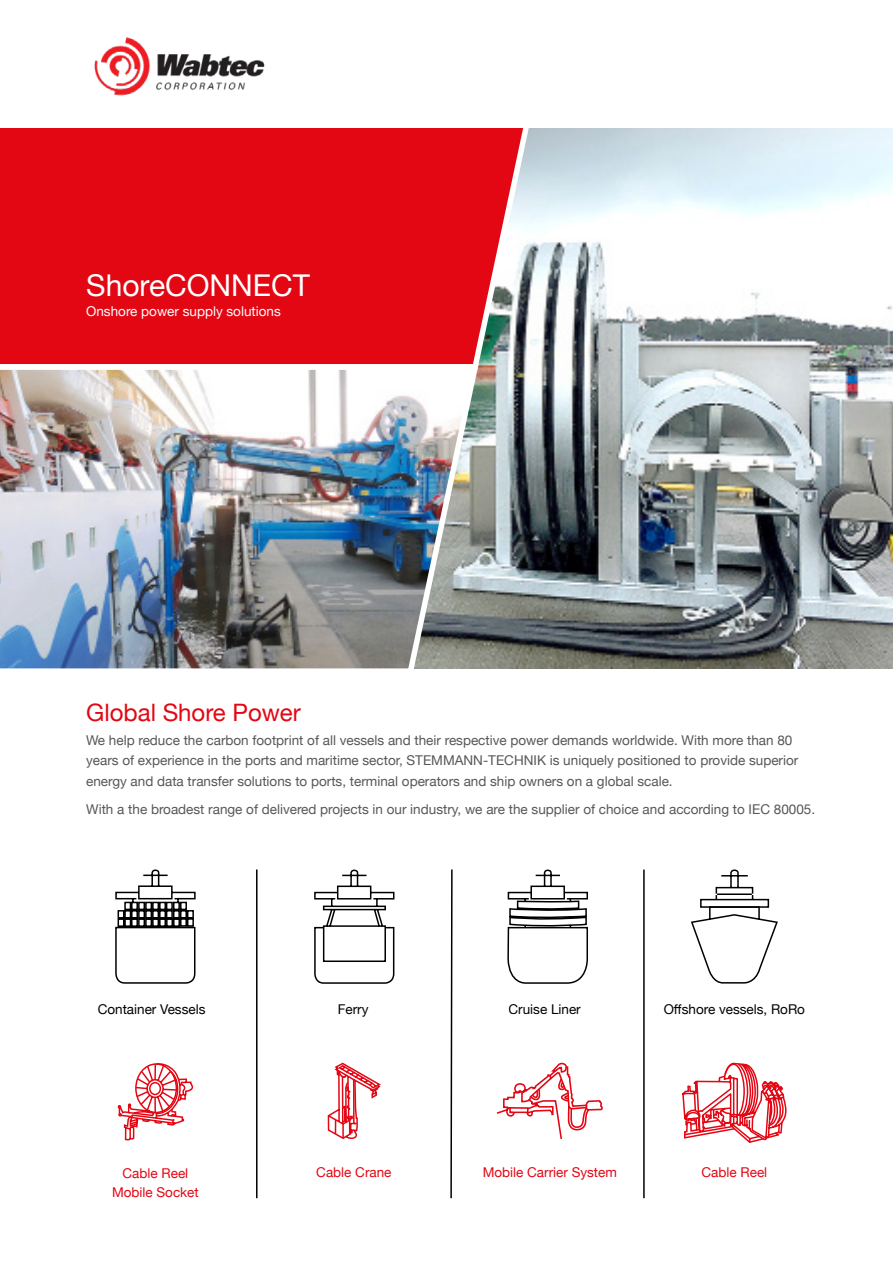
<style>
.page{position:relative;width:893px;height:1263px;background:#fff}
.page>*{position:absolute;margin:0;border:0;box-sizing:border-box;transform-origin:0 0}
.t1{font:30px "Helvetica Neue";color:#fff}
.t2{font:24px "Helvetica Neue";color:#e30613}
.t3{font:13.5px/19.5px "Helvetica Neue";color:#575756}
.t4{font:13.5px "Helvetica Neue";color:#e30613}
.t5{font:13.5px "Helvetica Neue";color:#000}
.t6{font:13.5px "Helvetica Neue";color:#fff}
</style>
<div class="page">
<img style="left:482px;top:128px;width:411px;height:540px">
<img style="left:94px;top:37px;width:171px;height:59px">
<div style="left:0;top:128px;width:533px;height:244px;background:#e30613"></div>
<img style="left:0;top:361px;width:482px;height:308px">
<svg style="left:496px;top:1062px;width:107px;height:77px"></svg>
<hr style="left:256px;top:869px;width:2px;height:329px;background:#000">
<svg style="left:450px;top:869px;width:3px;height:330px"></svg>
<hr style="left:643px;top:869px;width:2px;height:329px;background:#000">
<svg style="left:117px;top:1063px;width:77px;height:78px"></svg>
<svg style="left:328px;top:1062px;width:53px;height:77px"></svg>
<svg style="left:682px;top:1063px;width:104px;height:80px"></svg>
<svg style="left:115px;top:870px;width:81px;height:114px"></svg>
<svg style="left:314px;top:870px;width:81px;height:114px"></svg>
<svg style="left:691px;top:870px;width:87px;height:114px"></svg>
<hr style="left:717px;top:893px;width:35px;height:2px;background:#000">
<svg style="left:507px;top:870px;width:81px;height:114px"></svg>
<p class="t1" style="left:86px;top:263px;width:225px">ShoreCONNECT</p>
<p class="t6" style="left:86px;top:302px;width:196px">Onshore power supply solutions</p>
<p class="t2" style="left:86px;top:695px;width:216px">Global Shore Power</p>
<p class="t3" style="left:86px;top:731px;width:714px">We help reduce the carbon footprint of all vessels and their respective power demands worldwide. With more than 80 years of experience in the ports and maritime sector, STEMMANN-TECHNIK is uniquely positioned to provide superior</p>
<p class="t3" style="left:86px;top:772px;width:588px">energy and data transfer solutions to ports, terminal operators and ship owners on a global scale.</p>
<p class="t3" style="left:86px;top:800px;width:730px">With a the broadest range of delivered projects in our industry, we are the supplier of choice and according to IEC 80005.</p>
<p class="t5" style="left:98px;top:1000px;width:109px">Container Vessels</p>
<p class="t5" style="left:338px;top:1000px;width:32px">Ferry</p>
<p class="t5" style="left:508px;top:1000px;width:74px">Cruise Liner</p>
<p class="t5" style="left:664px;top:1000px;width:143px">Offshore vessels, RoRo</p>
<p class="t4" style="left:123px;top:1163px;width:67px">Cable Reel</p>
<p class="t4" style="left:483px;top:1162px;width:136px">Mobile Carrier System</p>
<p class="t4" style="left:112px;top:1182px;width:88px">Mobile Socket</p>
<p class="t4" style="left:316px;top:1162px;width:77px">Cable Crane</p>
<p class="t4" style="left:701px;top:1162px;width:67px">Cable Reel</p>
</div>
